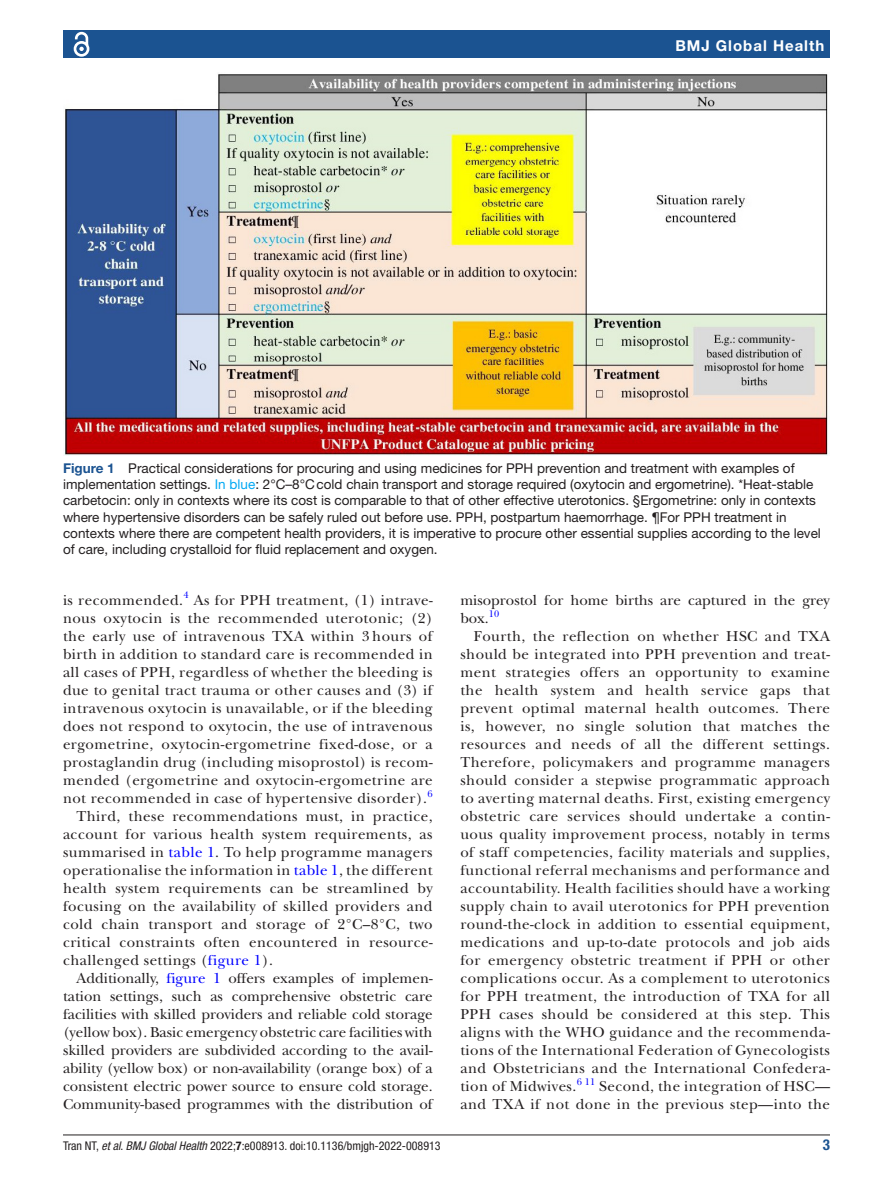
<style>
.page{position:relative;width:893px;height:1191px;background:#fff}
.page>*{position:absolute;margin:0;border:0;box-sizing:border-box;transform-origin:0 0}
.t1{font:15px/18px "New Baskerville";letter-spacing:.03em;color:#231f20;text-align:justify}
.t2{font:15px/18px "New Baskerville";color:#231f20}
.t3{font:700 15px "Helvetica Neue LT Std";letter-spacing:.065em;color:#fff}
.t4{font:700 condensed 15px "Helvetica Neue LT Std";color:#1b5391}
.t5{font:13.5px/16.2px "Helvetica Neue LT Std";color:#231f20}
.t6{font:condensed 12px "Helvetica Neue LT Std";color:#231f20}
.t7{font:9.9px "New Baskerville";color:#00f}
.s1{font-weight:700;color:#1b5391}
.s2{color:#03a9f4}
.s3{color:#00f}
.s4{font-style:italic}
.s5{font-weight:700}
</style>
<div class="page">
<hr style="left:63px;top:1134px;width:767px;height:1px;background:#231f20">
<div style="left:63px;top:31px;width:767px;height:27px;background:#1b5391"></div>
<svg style="left:73px;top:31px;width:17px;height:26px"></svg>
<img style="left:63px;top:74px;width:765px;height:381px">
<p class="t3" style="left:675px;top:36px;width:150px">BMJ Global Health</p>
<p class="t5" style="left:63px;top:460px;width:759px"><span class="s1">Figure 1</span> Practical considerations for procuring and using medicines for PPH prevention and treatment with examples of implementation settings. <span class="s2">In blue</span>: 2°C–8°Ccold chain transport and storage required (oxytocin and ergometrine). *Heat-stable carbetocin: only in contexts where its cost is comparable to that of other effective uterotonics. §Ergometrine: only in contexts where hypertensive disorders can be safely ruled out before use. PPH, postpartum haemorrhage. ¶For PPH treatment in contexts where there are competent health providers, it is imperative to procure other essential supplies according to the level of care, including crystalloid for fluid replacement and oxygen.</p>
<p class="t1" style="left:63px;top:591px;width:122px">is recommended.</p>
<p class="t7" style="left:184px;top:589px;width:7px">4</p>
<p class="t1" style="left:63px;top:591px;width:371px;text-indent:131px">As for PPH treatment, (1) intrave&shy;nous oxytocin is the recommended uterotonic; (2) the early use of intravenous TXA within 3 hours of birth in addition to standard care is recommended in all cases of PPH, regardless of whether the bleeding is due to genital tract trauma or other causes and (3) if intravenous oxytocin is unavailable, or if the bleeding does not respond to oxytocin, the use of intravenous ergometrine, oxytocin-ergometrine fixed-dose, or a prostaglandin drug (including misoprostol) is recom&shy;mended (ergometrine and oxytocin-ergometrine are not recommended in case of hypertensive disorder).</p>
<p class="t7" style="left:427px;top:787px;width:7px">6</p>
<p class="t1" style="left:63px;top:807px;width:371px;text-indent:14px">Third, these recommendations must, in practice, account for various health system requirements, as summarised in <span class="s3">table 1</span>. To help programme managers operationalise the information in <span class="s3">table 1</span>, the different health system requirements can be streamlined by focusing on the availability of skilled providers and cold chain transport and storage of 2°C–8°C, two critical constraints often encountered in resource&shy;challenged settings (<span class="s3">figure 1</span>).</p>
<p class="t1" style="left:63px;top:969px;width:371px;text-indent:14px">Additionally, <span class="s3">figure 1</span> offers examples of implemen&shy;tation settings, such as comprehensive obstetric care facilities with skilled providers and reliable cold storage (yellow box). Basic emergency obstetric care facilities with skilled providers are subdivided according to the avail&shy;ability (yellow box) or non-availability (orange box) of a consistent electric power source to ensure cold storage.<br>Community-based programmes with the distribution of</p>
<p class="t2" style="left:460px;top:591px;width:371px">misoprostol for home births are captured in the grey box.</p>
<p class="t7" style="left:489px;top:607px;width:12px">10</p>
<p class="t1" style="left:460px;top:627px;width:371px;text-indent:14px">Fourth, the reflection on whether HSC and TXA should be integrated into PPH prevention and treat&shy;ment strategies offers an opportunity to examine the health system and health service gaps that prevent optimal maternal health outcomes. There is, however, no single solution that matches the resources and needs of all the different settings.<br>Therefore, policymakers and programme managers should consider a stepwise programmatic approach to averting maternal deaths. First, existing emergency obstetric care services should undertake a contin&shy;uous quality improvement process, notably in terms of staff competencies, facility materials and supplies, functional referral mechanisms and performance and accountability. Health facilities should have a working supply chain to avail uterotonics for PPH prevention round-the-clock in addition to essential equipment, medications and up-to-date protocols and job aids for emergency obstetric treatment if PPH or other complications occur. As a complement to uterotonics for PPH treatment, the introduction of TXA for all PPH cases should be considered at this step. This aligns with the WHO guidance and the recommenda&shy;tions of the International Federation of Gynecologists and Obstetricians and the International Confedera&shy;tion of Midwives.</p>
<p class="t7" style="left:577px;top:1075px;width:20px">6 11</p>
<p class="t1" style="left:460px;top:1077px;width:371px;text-align:right">Second, the integration of HSC—<br>and TXA if not done in the previous step—into the</p>
<p class="t6" style="left:63px;top:1138px;width:379px">Tran NT, <span class="s4">et al</span>. <span class="s4">BMJ Global Health</span> 2022;<span class="s5">7</span>:e008913. doi:10.1136/bmjgh-2022-008913</p>
<p class="t4" style="left:823px;top:1135px;width:9px">3</p>
</div>
